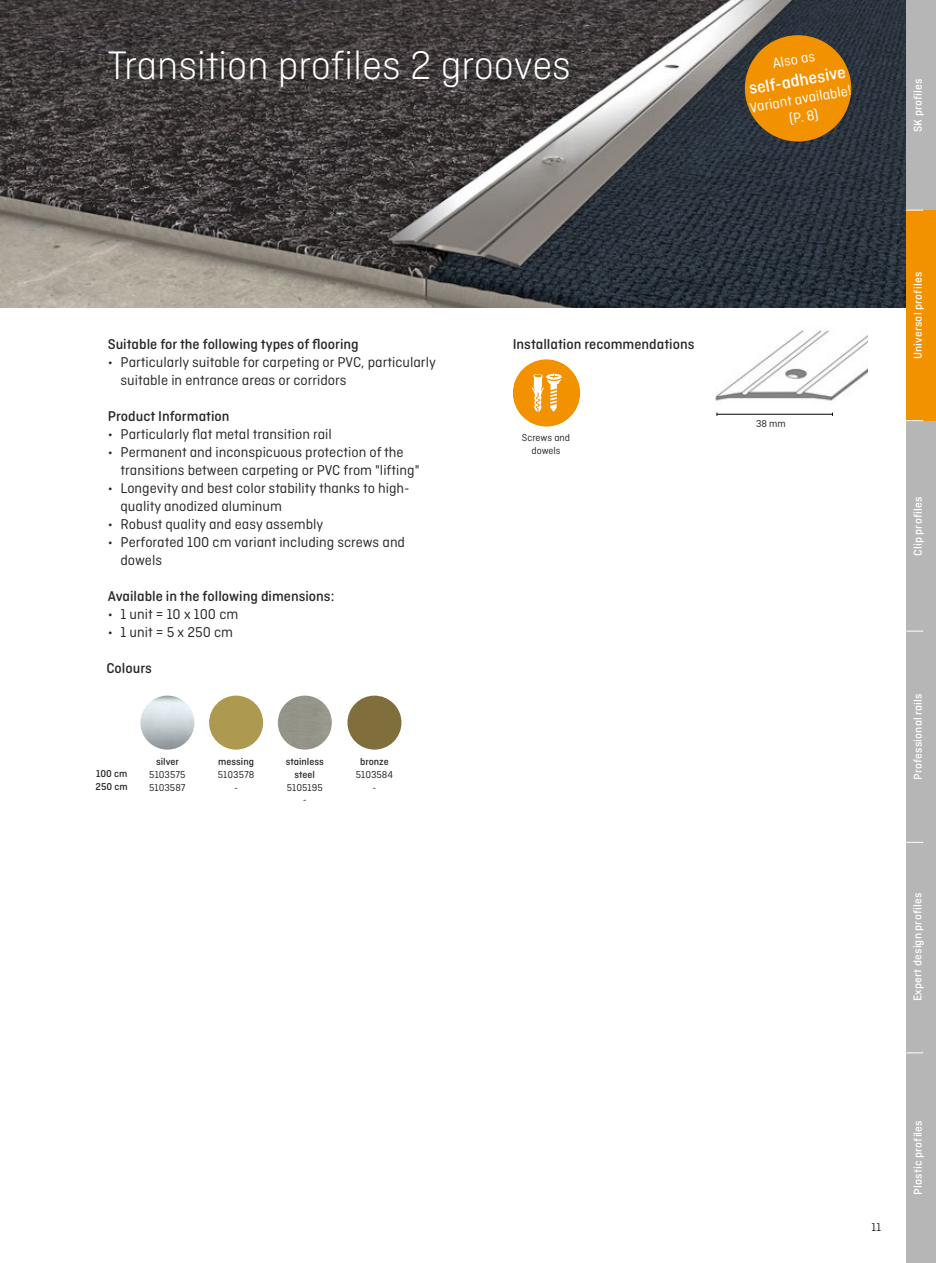
<style>
.page{position:relative;width:936px;height:1263px;background:#fff}
.page>*{position:absolute;margin:0;border:0;box-sizing:border-box;transform-origin:0 0}
.t1{font:300 42px "Ciutadella Rounded";color:#fff}
.t2{font:500 18px "Ciutadella Rounded";color:#fff}
.t3{font:15px/18px "Ciutadella Rounded";color:#282827}
.t4{font:500 15px "Ciutadella Rounded";color:#282827}
.t5{font:15px/18px "Ciutadella Rounded";color:#fff;text-align:center}
.t6{font:500 12px "Ciutadella Rounded";letter-spacing:.015em;color:#fff}
.t7{font:12px "Ciutadella Rounded";color:#282827}
.t8{font:10.5px/12.6px "Ciutadella Rounded";color:#282827;text-align:center}
.t9{font:500 10.5px/12.6px "Ciutadella Rounded";color:#282827;text-align:center}
</style>
<div class="page">
<img style="left:0;top:0;width:906px;height:307px">
<div style="left:512px;top:359px;width:68px;height:68px;background:#f39200;border-radius:50%"></div>
<svg style="left:531px;top:374px;width:31px;height:38px"></svg>
<img style="left:140px;top:696px;width:54px;height:54px;border-radius:27px">
<div style="left:209px;top:696px;width:54px;height:54px;background:#ad994f;border-radius:27px"></div>
<div style="left:278px;top:696px;width:54px;height:54px;background:#949489;border-radius:27px"></div>
<div style="left:347px;top:696px;width:54px;height:54px;background:#806f3c;border-radius:27px"></div>
<svg style="left:740px;top:31px;width:115px;height:115px;background:#b37415"></svg>
<img style="left:715px;top:330px;width:152px;height:71px">
<hr style="left:716px;top:414px;width:116px;height:1px;background:#000">
<div style="left:906px;top:0;width:29px;height:1263px;background:#b7b6b6"></div>
<div style="left:906px;top:210px;width:29px;height:211px;background:#f39200"></div>
<svg style="left:906px;top:1052px;width:17px;height:1px"></svg>
<svg style="left:906px;top:631px;width:17px;height:1px"></svg>
<svg style="left:906px;top:420px;width:17px;height:1px"></svg>
<svg style="left:906px;top:210px;width:17px;height:1px"></svg>
<svg style="left:906px;top:842px;width:17px;height:1px"></svg>
<h1 class="t1" style="left:108px;top:42px;width:464px">Transition profiles 2 grooves</h1>
<p class="t5" style="left:771px;top:55px;width:44px;rotate:-10deg">Also as</p>
<p class="t2" style="left:747px;top:79px;width:99px;rotate:-10deg">self-adhesive</p>
<p class="t5" style="left:748px;top:99px;width:104px;rotate:-10deg">Variant available! (P. 8)</p>
<p class="t6" style="left:911px;top:132px;width:55px;rotate:-90deg">SK profiles</p>
<p class="t4" style="left:108px;top:335px;width:252px">Suitable for the following types of flooring</p>
<p class="t3" style="left:120px;top:353px;width:317px;text-indent:-13px">• Particularly suitable for carpeting or PVC, particularly suitable in entrance areas or corridors</p>
<p class="t4" style="left:108px;top:407px;width:123px">Product Information</p>
<p class="t3" style="left:108px;top:425px;width:226px">• Particularly flat metal transition rail</p>
<p class="t3" style="left:120px;top:443px;width:300px;text-indent:-13px">• Permanent and inconspicuous protection of the transitions between carpeting or PVC from "lifting"</p>
<p class="t3" style="left:120px;top:479px;width:291px;text-indent:-13px">• Longevity and best color stability thanks to high&shy;quality anodized aluminum</p>
<p class="t3" style="left:108px;top:515px;width:217px">• Robust quality and easy assembly</p>
<p class="t3" style="left:120px;top:533px;width:286px;text-indent:-13px">• Perforated 100 cm variant including screws and dowels</p>
<p class="t4" style="left:108px;top:587px;width:228px">Available in the following dimensions:</p>
<p class="t3" style="left:108px;top:605px;width:132px">• 1 unit = 10 x 100 cm</p>
<p class="t3" style="left:108px;top:623px;width:127px">• 1 unit = 5 x 250 cm</p>
<p class="t4" style="left:106px;top:659px;width:47px">Colours</p>
<p class="t9" style="left:96px;top:768px;width:34px;text-align:left">100 cm<br>250 cm</p>
<p class="t9" style="left:156px;top:756px;width:24px">silver</p>
<p class="t8" style="left:149px;top:768px;width:38px;text-align:left">5103575<br>5103587</p>
<p class="t9" style="left:218px;top:756px;width:37px">messing</p>
<p class="t8" style="left:218px;top:768px;width:38px">5103578 -</p>
<p class="t9" style="left:286px;top:756px;width:40px">stainless steel</p>
<p class="t8" style="left:287px;top:781px;width:37px">5105195 -</p>
<p class="t9" style="left:360px;top:756px;width:30px">bronze</p>
<p class="t8" style="left:356px;top:768px;width:39px">5103584 -</p>
<p class="t4" style="left:512px;top:335px;width:183px">Installation recommendations</p>
<p class="t8" style="left:522px;top:431px;width:50px">Screws and dowels</p>
<p class="t8" style="left:756px;top:418px;width:31px">38 mm</p>
<p class="t6" style="left:911px;top:359px;width:89px;rotate:-90deg">Universal profiles</p>
<p class="t6" style="left:911px;top:556px;width:61px;rotate:-90deg">Clip profiles</p>
<p class="t6" style="left:911px;top:780px;width:88px;rotate:-90deg">Professional rails</p>
<p class="t6" style="left:910px;top:1001px;width:110px;rotate:-90deg">Expert design profiles</p>
<p class="t7" style="left:871px;top:1220px;width:11px">11</p>
<p class="t6" style="left:911px;top:1195px;width:77px;rotate:-90deg">Plastic profiles</p>
</div>
